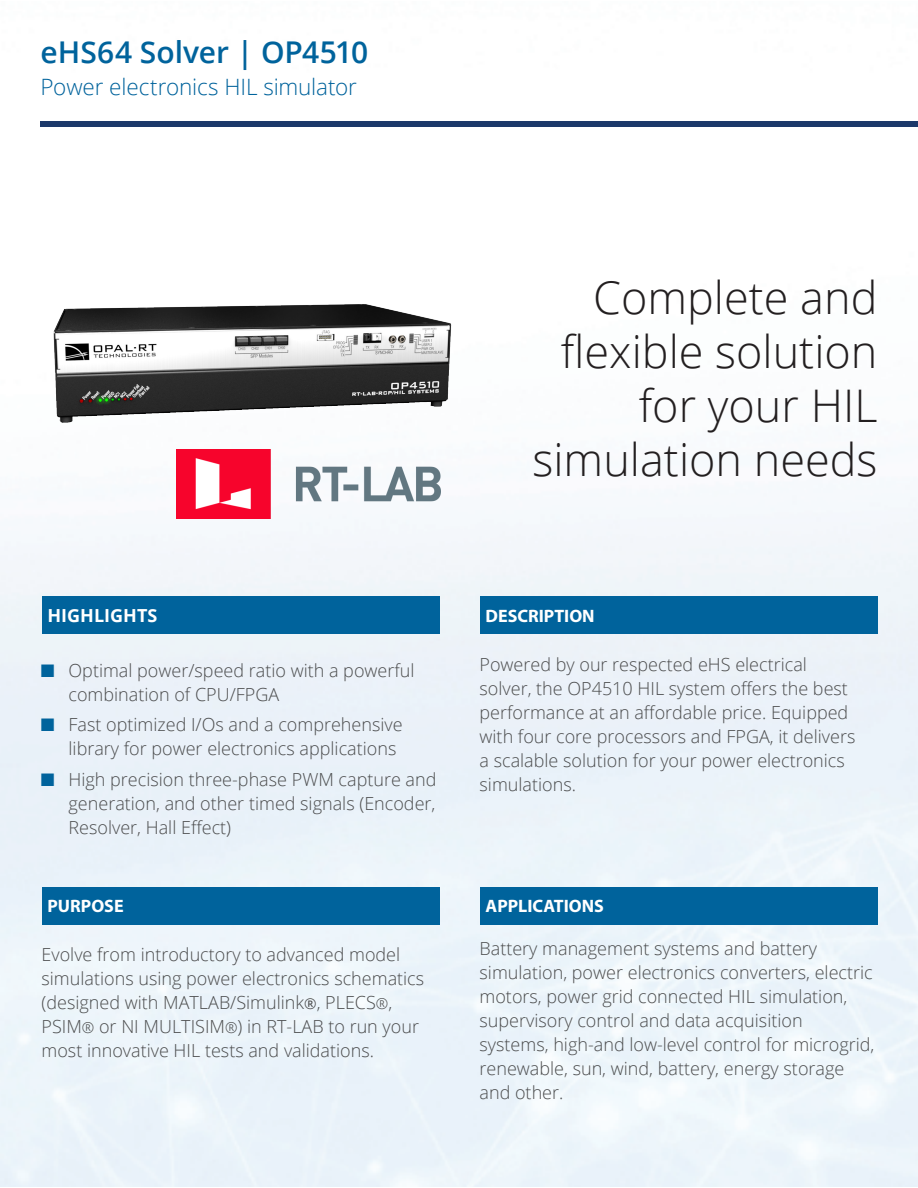
<style>
.page{position:relative;width:918px;height:1188px;background:#fff}
.page>*{position:absolute;margin:0;border:0;box-sizing:border-box;transform-origin:0 0}
.t1{font:300 45px/54px "Open Sans";color:#231f20;text-align:right}
.Titre{font:600 30px "Open Sans";color:#00639c}
.Titre-2{font:300 22.5px "Open Sans";letter-spacing:-.005em;color:#00639c}
.t2{font:300 18px/24px "Open Sans";color:#4b4c4d}
.t3{font:700 18px "Myriad Pro";color:#fff}
.t4{font:700 18px "Open Sans";color:#fff}
.s1{font-family:"Arial Narrow";font-weight:400;font-size:27px;color:#00639c}
.s2{font-weight:400;font-size:15px}
.s3{font-size:15px}
</style>
<div class="page">
<img style="left:0;top:126px;width:918px;height:1061px">
<div style="left:480px;top:596px;width:398px;height:38px;background:#00639c"></div>
<div style="left:480px;top:887px;width:398px;height:38px;background:#00639c"></div>
<div style="left:42px;top:887px;width:397px;height:38px;background:#00639c"></div>
<div style="left:40px;top:121px;width:878px;height:5px;background:#1c396a"></div>
<div style="left:42px;top:596px;width:397px;height:38px;background:#00639c"></div>
<img style="left:177px;top:449px;width:264px;height:69px">
<img style="left:47px;top:298px;width:412px;height:133px">
<p class="Titre" style="left:40px;top:32px;width:329px">eHS64 Solver | OP4510</p>
<p class="Titre-2" style="left:40px;top:71px;width:318px">Power electronics HIL simulator</p>
<p class="t1" style="left:561px;top:269px;width:318px">Complete and flexible solution</p>
<p class="t1" style="left:639px;top:377px;width:240px">for your HIL</p>
<p class="t1" style="left:532px;top:431px;width:347px">simulation needs</p>
<p class="t4" style="left:48px;top:603px;width:111px">HIGHLIGHTS</p>
<p class="t2" style="left:69px;top:658px;width:348px;text-indent:-27px"><span class="s1">■</span> Optimal power/speed ratio with a powerful combination of CPU/FPGA</p>
<p class="t2" style="left:69px;top:712px;width:336px;text-indent:-27px"><span class="s1">■</span> Fast optimized I/Os and a comprehensive library for power electronics applications</p>
<p class="t2" style="left:69px;top:767px;width:369px;text-align:justify;text-indent:-27px"><span class="s1">■</span> High precision three-phase PWM capture and generation, and other timed signals (Encoder, Resolver, Hall Effect)</p>
<p class="t3" style="left:486px;top:604px;width:111px">DESCRIPTION</p>
<p class="t2" style="left:480px;top:652px;width:377px">Powered by our respected eHS electrical solver, the OP4510 HIL system offers the best performance at an affordable price. Equipped with four core processors and FPGA, it delivers a scalable solution for your power electronics simulations.</p>
<p class="t3" style="left:48px;top:895px;width:78px">PURPOSE</p>
<p class="t3" style="left:486px;top:895px;width:120px">APPLICATIONS</p>
<p class="t2" style="left:42px;top:942px;width:384px">Evolve from introductory to advanced model simulations using power electronics schematics (designed with MATLAB/Simulink<span class="s2">®</span>, PLECS<span class="s3">®</span>, PSIM<span class="s3">®</span> or NI MULTISIM<span class="s3">®</span>) in RT-LAB to run your most innovative HIL tests and validations.</p>
<p class="t2" style="left:480px;top:936px;width:396px">Battery management systems and battery simulation, power electronics converters, electric motors, power grid connected HIL simulation, supervisory control and data acquisition systems, high-and low-level control for microgrid, renewable, sun, wind, battery, energy storage and other.</p>
</div>
